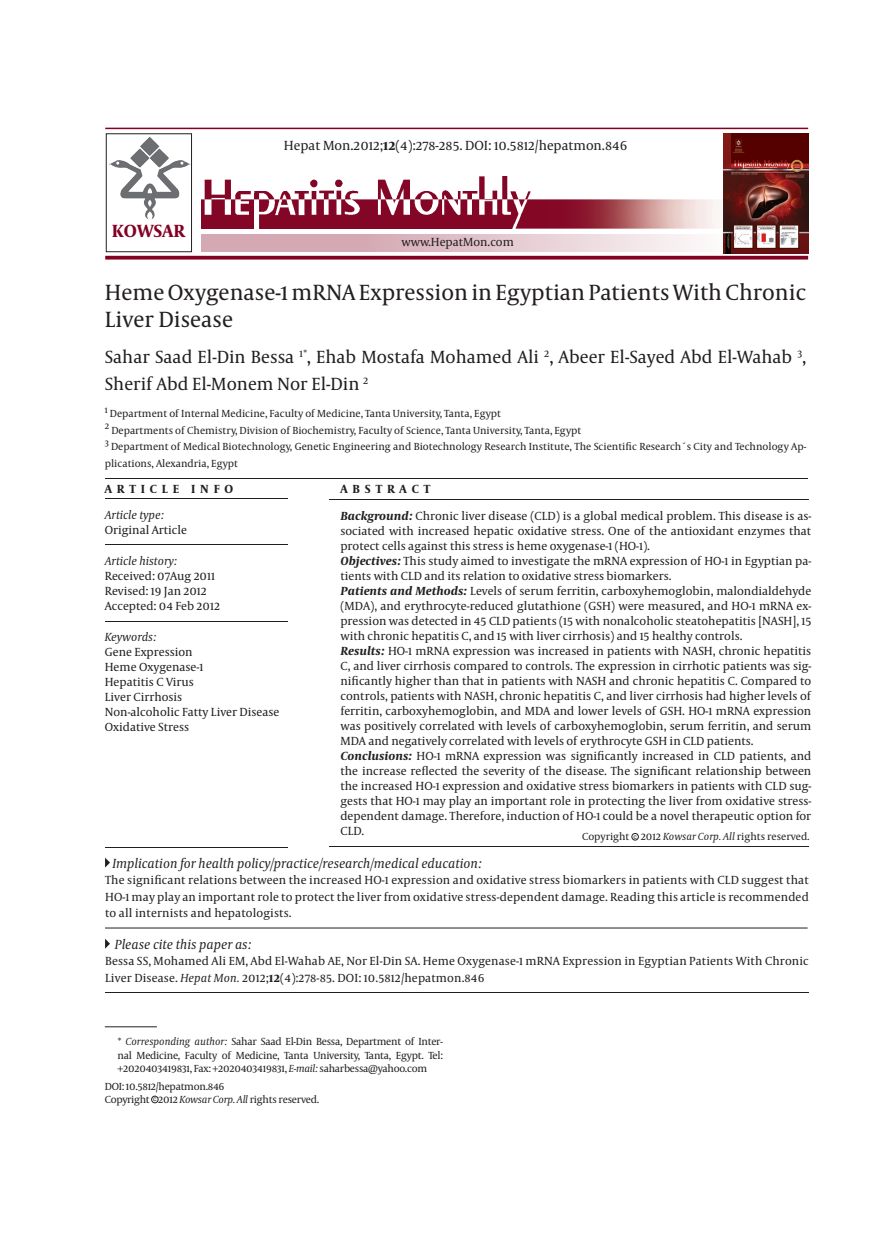
<style>
.page{position:relative;width:893px;height:1234px;background:#fff}
.page>*{position:absolute;margin:0;border:0;box-sizing:border-box;transform-origin:0 0}
.titr{font:22.5px/27px "Capitolium News";color:#231f20}
.nevisande{font:18px/27px "Capitolium News";color:#231f20}
.t1{font:700 18px "Capitolium News";color:#820123}
.t2{font:italic 13.5px "Capitolium News";color:#231f20}
.ABSTRACT_matn{font:13.5px "Capitolium News";color:#231f20}
.ABSTRACT_matn-2{font:12px/15px "Capitolium News";color:#231f20;text-align:justify}
.t3{font:italic 12px "Capitolium News";color:#231f20}
.t4{font:700 12px "Capitolium News";letter-spacing:.4em;color:#231f20}
.tozihat{font:10.5px/13.5px "Capitolium News";color:#231f20}
.tozihat-2{font:10.5px "Capitolium News";letter-spacing:-.02em;color:#231f20}
.tozihat-3{font:10.5px "Capitolium News";letter-spacing:-.025em;color:#231f20}
.tozihat-4{font:10.5px "Capitolium News";letter-spacing:-.03em;color:#231f20}
.t5{font:6.75px "Arial";color:#231f20}
.s1{font-weight:700}
.s2{font-weight:700;font-style:italic}
.s3{font-style:italic}
</style>
<div class="page">
<img style="left:109px;top:137px;width:81px;height:83px">
<div style="left:106px;top:133px;width:86px;height:119px;border:1px solid #231f20"></div>
<hr style="left:105px;top:256px;width:703px;height:3px;background:#820123">
<hr style="left:105px;top:128px;width:703px;height:1px;background:#820123">
<img style="left:201px;top:177px;width:517px;height:52px">
<svg style="left:201px;top:234px;width:494px;height:17px;background:#e0c2c9"></svg>
<img style="left:723px;top:133px;width:85px;height:120px">
<hr style="left:105px;top:1026px;width:52px;height:1px;background:#231f20">
<hr style="left:105px;top:478px;width:703px;height:1px;background:#231f20">
<hr style="left:105px;top:620px;width:182px;height:1px;background:#231f20">
<hr style="left:105px;top:846px;width:182px;height:1px;background:#231f20">
<hr style="left:105px;top:544px;width:182px;height:1px;background:#231f20">
<hr style="left:105px;top:498px;width:182px;height:1px;background:#231f20">
<svg style="left:105px;top:939px;width:5px;height:9px"></svg>
<svg style="left:105px;top:857px;width:5px;height:10px"></svg>
<hr style="left:105px;top:992px;width:704px;height:1px;background:#231f20">
<hr style="left:105px;top:927px;width:703px;height:1px;background:#231f20">
<hr style="left:329px;top:499px;width:480px;height:1px;background:#231f20">
<hr style="left:329px;top:845px;width:480px;height:1px;background:#231f20">
<div style="left:632px;top:833px;width:7px;height:7px;border:1px solid #231f20;border-radius:50%"></div>
<div style="left:151px;top:1095px;width:7px;height:7px;border:1px solid #231f20;border-radius:50%"></div>
<p class="ABSTRACT_matn" style="left:284px;top:138px;width:345px">Hepat Mon.2012;<span class="s1">12</span>(4):278-285. DOI: 10.5812/hepatmon.846</p>
<p class="t1" style="left:112px;top:221px;width:75px">KOWSAR</p>
<p class="ABSTRACT_matn-2" style="left:402px;top:234px;width:114px">www.HepatMon.com</p>
<p class="titr" style="left:105px;top:279px;width:703px">Heme Oxygenase-1 mRNA Expression in Egyptian Patients With Chronic<br>Liver Disease</p>
<p class="nevisande" style="left:105px;top:344px;width:703px">Sahar Saad El-Din Bessa <sup>1*</sup>, Ehab Mostafa Mohamed Ali <sup>2</sup>, Abeer El-Sayed Abd El-Wahab <sup>3</sup>,<br>Sherif Abd El-Monem Nor El-Din <sup>2</sup></p>
<p class="tozihat" style="left:105px;top:407px;width:398px"><sup>1</sup> Department of Internal Medicine, Faculty of Medicine, Tanta University, Tanta, Egypt</p>
<p class="tozihat" style="left:105px;top:423px;width:478px"><sup>2</sup> Departments of Chemistry, Division of Biochemistry, Faculty of Science, Tanta University, Tanta, Egypt</p>
<p class="tozihat" style="left:105px;top:438px;width:703px;line-height:16.5px"><sup>3</sup> Department of Medical Biotechnology, Genetic Engineering and Biotechnology Research Institute, The Scientific Research´s City and Technology Ap&shy;plications, Alexandria, Egypt</p>
<p class="t4" style="left:105px;top:482px;width:130px">ARTICLE INFO</p>
<p class="t4" style="left:340px;top:482px;width:91px">ABSTRACT</p>
<p class="t3" style="left:105px;top:508px;width:61px">Article type:</p>
<p class="ABSTRACT_matn-2" style="left:105px;top:522px;width:84px">Original Article</p>
<p class="t3" style="left:105px;top:554px;width:74px">Article history:</p>
<p class="ABSTRACT_matn-2" style="left:105px;top:568px;width:112px">Received: 07Aug 2011</p>
<p class="ABSTRACT_matn-2" style="left:105px;top:583px;width:103px">Revised: 19 Jan 2012</p>
<p class="ABSTRACT_matn-2" style="left:105px;top:598px;width:117px">Accepted: 04 Feb 2012</p>
<p class="t3" style="left:105px;top:630px;width:53px">Keywords:</p>
<p class="ABSTRACT_matn-2" style="left:105px;top:644px;width:89px">Gene Expression</p>
<p class="ABSTRACT_matn-2" style="left:105px;top:659px;width:100px">Heme Oxygenase-1</p>
<p class="ABSTRACT_matn-2" style="left:105px;top:674px;width:91px">Hepatitis C Virus</p>
<p class="ABSTRACT_matn-2" style="left:105px;top:689px;width:79px">Liver Cirrhosis</p>
<p class="ABSTRACT_matn-2" style="left:105px;top:704px;width:176px">Non-alcoholic Fatty Liver Disease</p>
<p class="ABSTRACT_matn-2" style="left:105px;top:719px;width:86px">Oxidative Stress</p>
<p class="ABSTRACT_matn-2" style="left:340px;top:508px;width:472px"><span class="s2">Background:</span> Chronic liver disease (CLD) is a global medical problem. This disease is as&shy;sociated with increased hepatic oxidative stress. One of the antioxidant enzymes that protect cells against this stress is heme oxygenase-1 (HO-1).</p>
<p class="ABSTRACT_matn-2" style="left:340px;top:553px;width:472px"><span class="s2">Objectives:</span> This study aimed to investigate the mRNA expression of HO-1 in Egyptian pa&shy;tients with CLD and its relation to oxidative stress biomarkers.</p>
<p class="ABSTRACT_matn-2" style="left:340px;top:583px;width:472px"><span class="s2">Patients and Methods:</span> Levels of serum ferritin, carboxyhemoglobin, malondialdehyde (MDA), and erythrocyte-reduced glutathione (GSH) were measured, and HO-1 mRNA ex&shy;pression was detected in 45 CLD patients (15 with nonalcoholic steatohepatitis [NASH], 15 with chronic hepatitis C, and 15 with liver cirrhosis) and 15 healthy controls.</p>
<p class="ABSTRACT_matn-2" style="left:340px;top:643px;width:472px"><span class="s2">Results:</span> HO-1 mRNA expression was increased in patients with NASH, chronic hepatitis C, and liver cirrhosis compared to controls. The expression in cirrhotic patients was sig&shy;nificantly higher than that in patients with NASH and chronic hepatitis C. Compared to controls, patients with NASH, chronic hepatitis C, and liver cirrhosis had higher levels of ferritin, carboxyhemoglobin, and MDA and lower levels of GSH. HO-1 mRNA expression was positively correlated with levels of carboxyhemoglobin, serum ferritin, and serum MDA and negatively correlated with levels of erythrocyte GSH in CLD patients.</p>
<p class="ABSTRACT_matn-2" style="left:340px;top:748px;width:472px"><span class="s2">Conclusions:</span> HO-1 mRNA expression was significantly increased in CLD patients, and the increase reflected the severity of the disease. The significant relationship between the increased HO-1 expression and oxidative stress biomarkers in patients with CLD sug&shy;gests that HO-1 may play an important role in protecting the liver from oxidative stress&shy;dependent damage. Therefore, induction of HO-1 could be a novel therapeutic option for CLD.</p>
<p class="tozihat" style="left:582px;top:830px;width:49px">Copyright</p>
<p class="t5" style="left:633px;top:831px;width:5px">c</p>
<p class="tozihat" style="left:641px;top:830px;width:170px">2012 <span class="s3">Kowsar Corp. All</span> rights reserved.</p>
<p class="t2" style="left:112px;top:855px;width:371px">Implication for health policy/practice/research/medical education:</p>
<p class="ABSTRACT_matn-2" style="left:105px;top:871px;width:705px;line-height:16.5px">The significant relations between the increased HO-1 expression and oxidative stress biomarkers in patients with CLD suggest that HO-1 may play an important role to protect the liver from oxidative stress-dependent damage. Reading this article is recommended to all internists and hepatologists.</p>
<p class="t2" style="left:115px;top:936px;width:138px">Please cite this paper as:</p>
<p class="ABSTRACT_matn-2" style="left:105px;top:952px;width:705px;line-height:16.5px">Bessa SS, Mohamed Ali EM, Abd El-Wahab AE, Nor El-Din SA. Heme Oxygenase-1 mRNA Expression in Egyptian Patients With Chronic<br>Liver Disease. <span class="s3">Hepat Mon.</span> 2012;<span class="s1">12</span>(4):278-85. DOI: 10.5812/hepatmon.846</p>
<p class="tozihat" style="left:118px;top:1035px;width:327px;text-align:justify">* <span class="s3">Corresponding author:</span> Sahar Saad El-Din Bessa, Department of Inter&shy;nal Medicine, Faculty of Medicine, Tanta University, Tanta, Egypt. Tel: +2020403419831, Fax: +2020403419831, <span class="s3">E-mail:</span> saharbessa@yahoo.com</p>
<p class="tozihat-3" style="left:105px;top:1080px;width:121px">DOI: 10.5812/hepatmon.846</p>
<p class="tozihat-4" style="left:105px;top:1093px;width:46px">Copyright</p>
<p class="t5" style="left:153px;top:1094px;width:5px">c</p>
<p class="tozihat-2" style="left:158px;top:1093px;width:163px">2012 <span class="s3">Kowsar Corp. All</span> rights reserved.</p>
</div>
